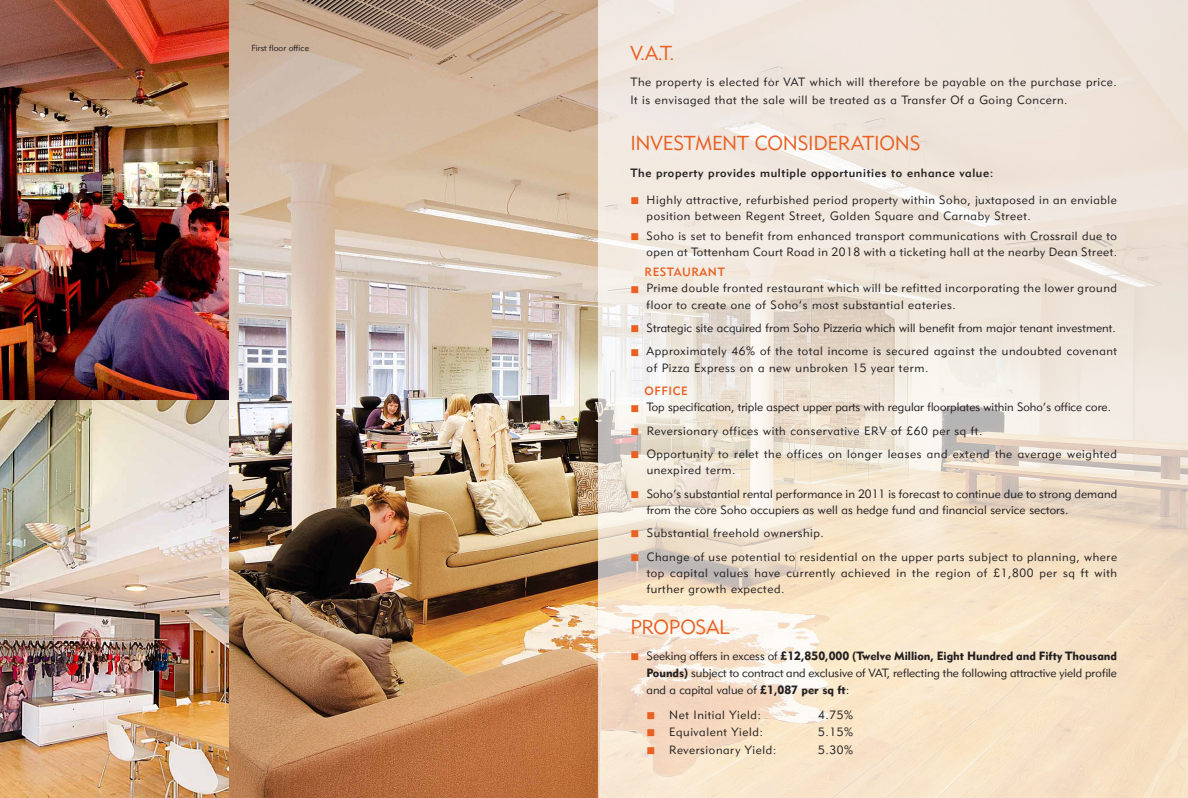
<style>
.page{position:relative;width:1188px;height:798px;background:#fff}
.page>*{position:absolute;margin:0;border:0;box-sizing:border-box;transform-origin:0 0}
.t1{font:20px "Geometric 415 BT Lite A";color:#e96021}
.t2{font:11.88px/16.2px "Geometric 415 BT Lite A";letter-spacing:.05em;color:#231f20}
.t3{font:11.88px/16.2px "Geometric 415 BT Lite A";letter-spacing:.01em;color:#231f20}
.t4{font:11.88px/17.5px "Geometric 415 BT Lite A";color:#231f20}
.t5{font:11.88px "Geometric 415 BT Black A";color:#231f20}
.t6{font:11.88px "Geometric 415 BT Medium A";letter-spacing:.05em;color:#231f20}
.t7{font:11.88px "Geometric 415 BT Medium A";color:#e96021}
.t8{font:8.75px "Geometric 415 BT Lite A";color:#231f20}
.s1{color:#e96021}
.s2{font-family:"Geometric 415 BT Lite A"}
.s3{font-family:"Geometric 415 BT Black A"}
</style>
<div class="page">
<img style="left:0;top:0;width:598px;height:797px">
<svg style="left:598px;top:0;width:589px;height:797px;background:#f0e4d4"></svg>
<p class="t8" style="left:251px;top:43px;width:59px">First floor office</p>
<h1 class="t1" style="left:630px;top:40px;width:46px">V.A.T.</h1>
<p class="t2" style="left:630px;top:73px;width:488px;line-height:17.5px">The property is elected for VAT which will therefore be payable on the purchase price.<br>It is envisaged that the sale will be treated as a Transfer Of a Going Concern.</p>
<h1 class="t1" style="left:630px;top:131px;width:19px">Investment</h1>
<h1 class="t1" style="left:754px;top:131px;width:26px">Considerations</h1>
<p class="t6" style="left:630px;top:166px;width:364px">The property provides multiple opportunities to enhance value:</p>
<p class="t2" style="left:646px;top:191px;width:472px;text-indent:-16px"><span class="s1">■</span> Highly attractive, refurbished period property within Soho, juxtaposed in an enviable position between Regent Street, Golden Square and Carnaby Street.</p>
<p class="t2" style="left:630px;top:227px;width:488px;text-align:right"><span class="s1">■</span> Soho is set to benefit from enhanced transport communications with Crossrail due to open at Tottenham Court Road in 2018 with a ticketing hall at the nearby Dean Street.</p>
<p class="t7" style="left:644px;top:264px;width:18px">Restaurant</p>
<p class="t2" style="left:646px;top:280px;width:472px;text-indent:-16px"><span class="s1">■</span> Prime double fronted restaurant which will be refitted incorporating the lower ground floor to create one of Soho’s most substantial eateries.</p>
<p class="t3" style="left:630px;top:319px;width:487px"><span class="s1">■</span> Strategic site acquired from Soho Pizzeria which will benefit from major tenant investment.</p>
<p class="t2" style="left:646px;top:343px;width:472px;text-indent:-16px"><span class="s1">■</span> Approximately 46% of the total income is secured against the undoubted covenant of Pizza Express on a new unbroken 15 year term.</p>
<p class="t7" style="left:644px;top:383px;width:18px">Office</p>
<p class="t4" style="left:630px;top:398px;width:482px"><span class="s1">■</span> Top specification, triple aspect upper parts with regular floorplates within Soho’s office core.</p>
<p class="t2" style="left:630px;top:422px;width:353px"><span class="s1">■</span> Reversionary offices with conservative ERV of £60 per sq ft.</p>
<p class="t2" style="left:646px;top:445px;width:472px;text-indent:-16px"><span class="s1">■</span> Opportunity to relet the offices on longer leases and extend the average weighted unexpired term.</p>
<p class="t3" style="left:646px;top:485px;width:472px;text-indent:-16px"><span class="s1">■</span> Soho’s substantial rental performance in 2011 is forecast to continue due to strong demand from the core Soho occupiers as well as hedge fund and financial service sectors.</p>
<p class="t2" style="left:630px;top:524px;width:195px"><span class="s1">■</span> Substantial freehold ownership.</p>
<p class="t2" style="left:646px;top:548px;width:472px;text-align:justify;text-indent:-16px"><span class="s1">■</span> Change of use potential to residential on the upper parts subject to planning, where top capital values have currently achieved in the region of £1,800 per sq ft with further growth expected.</p>
<h1 class="t1" style="left:630px;top:614px;width:25px">Proposal</h1>
<p class="t5" style="left:630px;top:648px;width:488px"><span class="s1">■</span> <span class="s2">Seeking offers in excess of</span> £12,850,000 (Twelve Million, Eight Hundred and Fifty Thousand</p>
<p class="t4" style="left:646px;top:663px;width:472px"><span class="s3">Pounds)</span> subject to contract and exclusive of VAT, reflecting the following attractive yield profile and a capital value of <span class="s3">£1,087 per sq ft</span>:</p>
<p class="t2" style="left:646px;top:706px;width:116px"><span class="s1">■</span> Net Initial Yield:</p>
<p class="t2" style="left:817px;top:706px;width:36px">4.75%</p>
<p class="t2" style="left:646px;top:723px;width:118px"><span class="s1">■</span> Equivalent Yield:</p>
<p class="t2" style="left:817px;top:723px;width:36px">5.15%</p>
<p class="t2" style="left:646px;top:741px;width:131px"><span class="s1">■</span> Reversionary Yield:</p>
<p class="t2" style="left:817px;top:741px;width:36px">5.30%</p>
</div>
